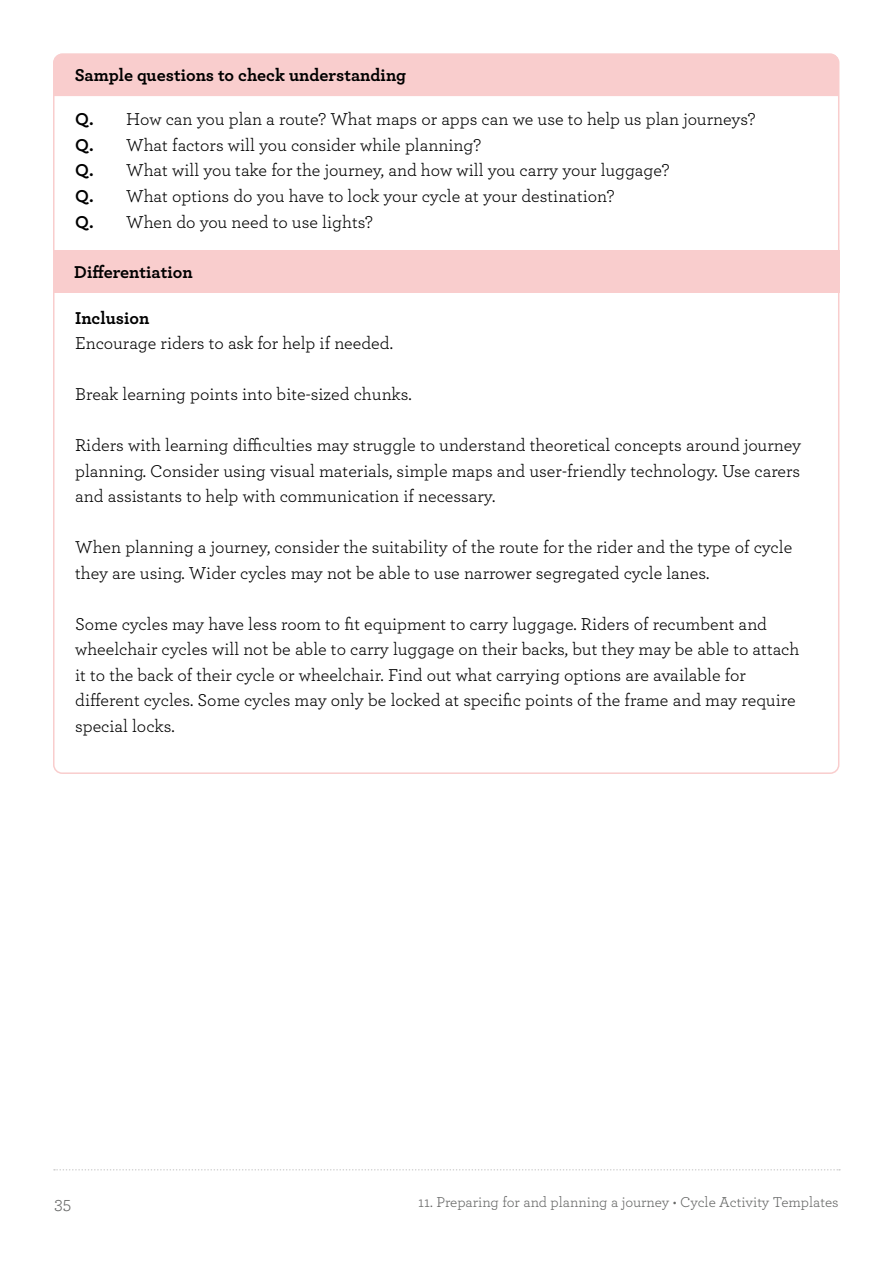
<style>
.page{position:relative;width:893px;height:1263px;background:#fff}
.page>*{position:absolute;margin:0;border:0;box-sizing:border-box;transform-origin:0 0}
.t1{font:18px/25.5px "Archer";color:#000}
.t2{font:700 18px "Archer";color:#000}
.t3{font:18px "Archer";color:#666766}
.t4{font:15px "Archer";color:#666766}
.s1{font-weight:700}
</style>
<div class="page">
<svg style="left:54px;top:1169px;width:786px;height:1px"></svg>
<div style="left:54px;top:54px;width:785px;height:42px;background:#f9cdcd"></div>
<div style="left:53px;top:251px;width:787px;height:42px;background:#f9cdcd"></div>
<p class="t2" style="left:75px;top:61px;width:333px">Sample questions to check understanding</p>
<p class="t1" style="left:75px;top:106px;width:682px"><span class="s1">Q.</span> How can you plan a route? What maps or apps can we use to help us plan journeys?<br><span class="s1">Q.</span> What factors will you consider while planning?<br><span class="s1">Q.</span> What will you take for the journey, and how will you carry your luggage?<br><span class="s1">Q.</span> What options do you have to lock your cycle at your destination?<br><span class="s1">Q.</span> When do you need to use lights?</p>
<p class="t2" style="left:74px;top:258px;width:120px">Differentiation</p>
<p class="t2" style="left:75px;top:303px;width:76px">Inclusion</p>
<p class="t1" style="left:75px;top:329px;width:319px">Encourage riders to ask for help if needed.</p>
<p class="t1" style="left:75px;top:380px;width:338px">Break learning points into bite-sized chunks.</p>
<p class="t1" style="left:75px;top:431px;width:727px;text-align:justify">Riders with learning difficulties may struggle to understand theoretical concepts around journey planning. Consider using visual materials, simple maps and user-friendly technology. Use carers and assistants to help with communication if necessary.</p>
<p class="t1" style="left:75px;top:533px;width:719px">When planning a journey, consider the suitability of the route for the rider and the type of cycle they are using. Wider cycles may not be able to use narrower segregated cycle lanes.</p>
<p class="t1" style="left:75px;top:610px;width:726px">Some cycles may have less room to fit equipment to carry luggage. Riders of recumbent and wheelchair cycles will not be able to carry luggage on their backs, but they may be able to attach it to the back of their cycle or wheelchair. Find out what carrying options are available for different cycles. Some cycles may only be locked at specific points of the frame and may require special locks.</p>
<p class="t3" style="left:54px;top:1191px;width:19px">35</p>
<p class="t4" style="left:418px;top:1191px;width:422px">11. Preparing for and planning a journey • Cycle Activity Templates</p>
</div>
